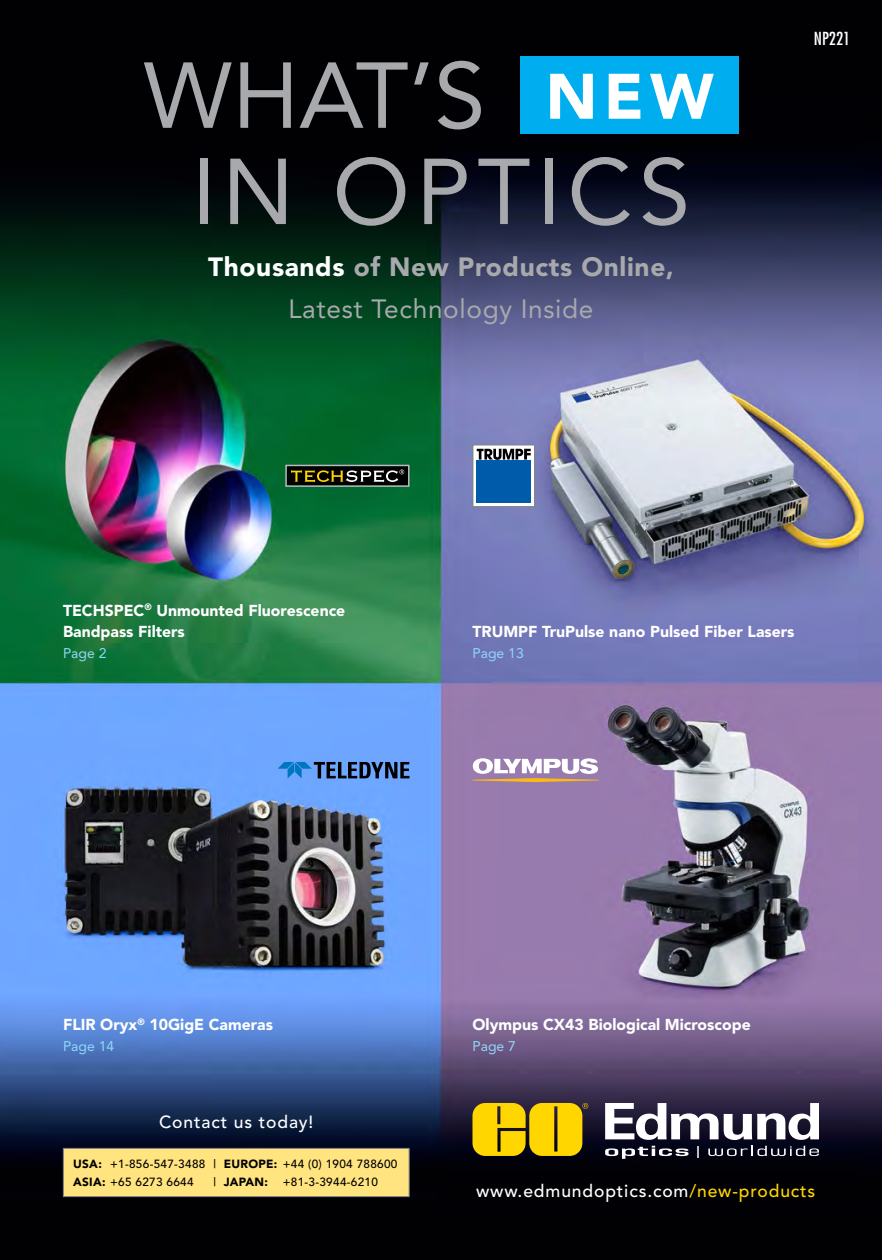
<style>
.page{position:relative;width:882px;height:1260px;background:#fff}
.page>*{position:absolute;margin:0;border:0;box-sizing:border-box;transform-origin:0 0}
.t1{font:92.4px/96.2px "Avenir";letter-spacing:.07em;color:#a7a9ac;text-align:center}
.t2{font:26.25px/42px "Avenir";letter-spacing:.025em;color:#a7a9ac;text-align:center}
.t3{font:500 17.5px "Avenir";letter-spacing:.05em;color:#fff}
.t4{font:condensed 17.5px "Futura Std";color:#fff}
.t5{font:900 15.75px/21px "Avenir";color:#fff}
.t6{font:14px "Avenir";color:#8ed8f8}
.t7{font:500 11.72px/17.7px "Avenir";letter-spacing:.025em;color:#000}
.s1{font-weight:900;font-size:63.52px;color:#fff}
.s2{font-weight:900;color:#fff}
.s3{font-weight:900}
.s4{color:#ffd600}
</style>
<div class="page">
<img style="left:0;top:0;width:882px;height:1260px">
<div style="left:286px;top:465px;width:123px;height:21px;background:#000"></div>
<div style="left:285px;top:465px;width:125px;height:22px;border:1px solid #bcbec0"></div>
<svg style="left:291px;top:469px;width:113px;height:13px"></svg>
<div style="left:63px;top:1148px;width:347px;height:49px;background:#ffe480;border:1px solid #808285"></div>
<svg style="left:605px;top:1103px;width:214px;height:37px"></svg>
<svg style="left:605px;top:1146px;width:84px;height:13px"></svg>
<svg style="left:708px;top:1146px;width:111px;height:10px"></svg>
<svg style="left:698px;top:1146px;width:1px;height:12px"></svg>
<svg style="left:472px;top:1103px;width:116px;height:53px;background:#d3b107"></svg>
<div style="left:521px;top:56px;width:218px;height:78px;background:#00aeef"></div>
<div style="left:473px;top:445px;width:62px;height:62px;background:linear-gradient(to right,#fff,#fff)"></div>
<div style="left:477px;top:461px;width:54px;height:42px;background:#005baa"></div>
<svg style="left:477px;top:449px;width:54px;height:11px"></svg>
<div style="left:472px;top:445px;width:63px;height:62px;border:1px solid #808285"></div>
<svg style="left:472px;top:758px;width:126px;height:24px"></svg>
<svg style="left:278px;top:762px;width:132px;height:16px;background:#376399"></svg>
<h1 class="t1" style="left:143px;top:48px;width:572px">WHAT’S <span class="s1">NEW<br></span>IN OPTICS</h1>
<h2 class="t2" style="left:208px;top:246px;width:467px"><span class="s2">Thousands</span> <span class="s3">of New Products Online,<br></span>Latest Technology Inside</h2>
<p class="t4" style="left:814px;top:28px;width:38px">NP221</p>
<p class="t5" style="left:63px;top:600px;width:284px">TECHSPEC<sup>®</sup> Unmounted Fluorescence<br>Bandpass Filters</p>
<p class="t6" style="left:63px;top:645px;width:45px">Page 2</p>
<p class="t5" style="left:472px;top:621px;width:324px">TRUMPF TruPulse nano Pulsed Fiber Lasers</p>
<p class="t6" style="left:472px;top:645px;width:53px">Page 13</p>
<p class="t5" style="left:63px;top:1014px;width:212px">FLIR Oryx<sup>®</sup> 10GigE Cameras</p>
<p class="t6" style="left:63px;top:1038px;width:53px">Page 14</p>
<p class="t5" style="left:472px;top:1014px;width:280px">Olympus CX43 Biological Microscope</p>
<p class="t6" style="left:472px;top:1038px;width:45px">Page 7</p>
<p class="t3" style="left:159px;top:1112px;width:156px">Contact us today!</p>
<p class="t7" style="left:73px;top:1156px;width:326px"><span class="s3">USA:</span> +1-856-547-3488 | <span class="s3">EUROPE:</span> +44 (0) 1904 788600<br><span class="s3">ASIA:</span> +65 6273 6644</p>
<p class="t7" style="left:213px;top:1173px;width:166px">| <span class="s3">JAPAN:</span> +81-3-3944-6210</p>
<p class="t3" style="left:476px;top:1181px;width:341px">www.edmundoptics.com<span class="s4">/new-products</span></p>
</div>
